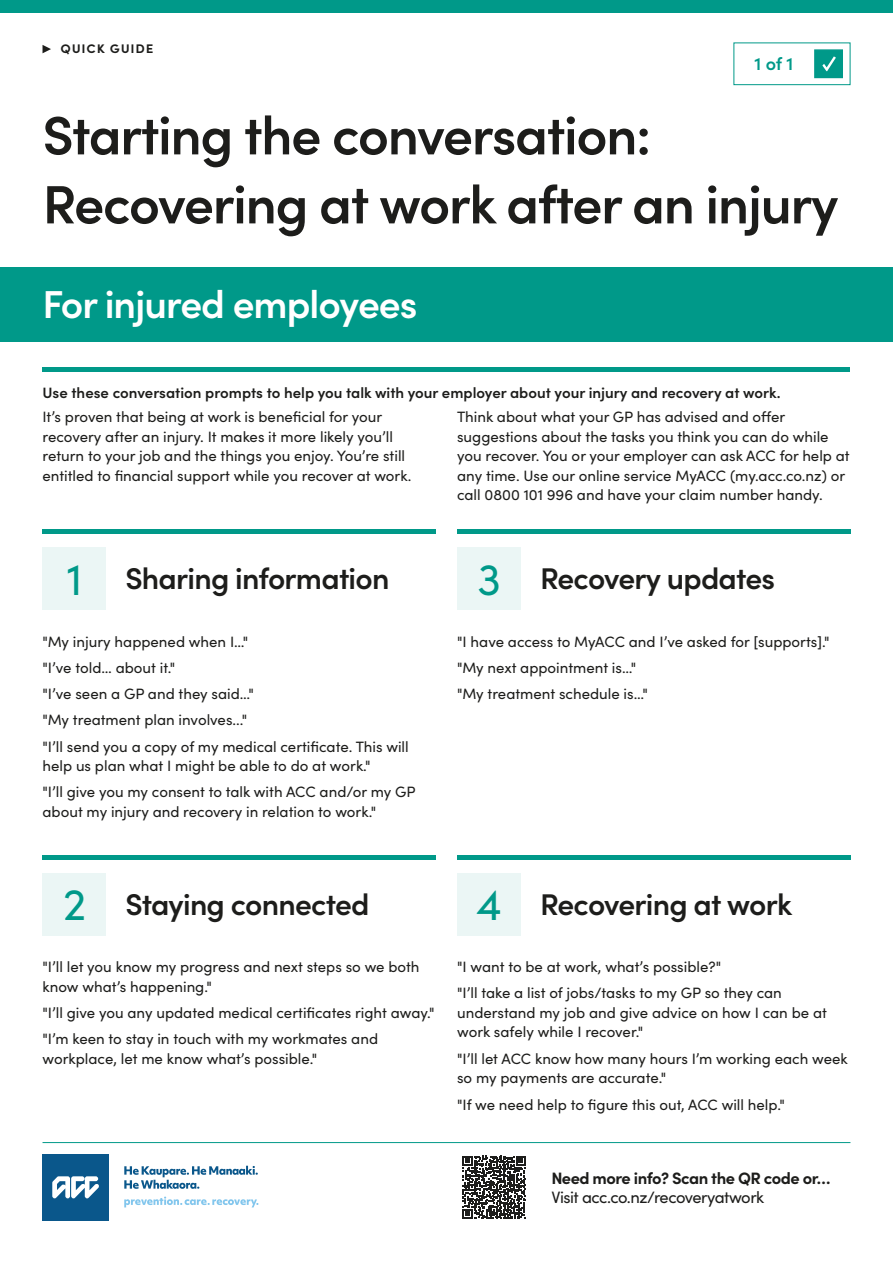
<style>
.page{position:relative;width:893px;height:1263px;background:#fff}
.page>*{position:absolute;margin:0;border:0;box-sizing:border-box;transform-origin:0 0}
.Main_Heading{font:600 54px/69px "Sofia Pro";letter-spacing:-.025em;color:#1d1d1b}
.Main_Heading-2{font:45px "Sofia Pro";color:#009989}
.Sub_Header_2{font:600 39px "Sofia Pro";letter-spacing:-.025em;color:#fff}
.Sub_Header_3{font:600 30px "Sofia Pro";letter-spacing:-.025em;color:#1d1d1b}
.t1{font:600 18px "Sofia Pro";color:#009989}
.t2{font:700 16.5px "Sofia Pro";letter-spacing:-.03em;color:#1d1d1b}
.t3{font:16.5px "Sofia Pro";letter-spacing:-.03em;color:#1d1d1b}
.Body_Copy_Black{font:15px/19.5px "Sofia Pro";color:#1d1d1b}
.Body_Copy_Black-2{font:600 15px "Sofia Pro";color:#1d1d1b}
.Body_Copy_Black-3{font:600 15px "Sofia Pro";letter-spacing:.05em;color:#1d1d1b}
</style>
<div class="page">
<div style="left:0;top:0;width:893px;height:12px;background:#009989"></div>
<div style="left:0;top:268px;width:893px;height:74px;background:#009989"></div>
<hr style="left:43px;top:530px;width:393px;height:4px;background:#009989">
<div style="left:43px;top:547px;width:63px;height:63px;background:#ebf6f5"></div>
<div style="left:43px;top:855px;width:393px;height:5px;background:#009989"></div>
<div style="left:43px;top:873px;width:63px;height:62px;background:#ebf6f5"></div>
<hr style="left:457px;top:530px;width:393px;height:4px;background:#009989">
<div style="left:457px;top:547px;width:64px;height:63px;background:#ebf6f5"></div>
<div style="left:457px;top:855px;width:393px;height:5px;background:#009989"></div>
<div style="left:457px;top:873px;width:64px;height:62px;background:#ebf6f5"></div>
<hr style="left:43px;top:368px;width:807px;height:4px;background:#009989">
<svg style="left:43px;top:45px;width:8px;height:8px"></svg>
<div style="left:814px;top:49px;width:29px;height:29px;background:#009989;border:2px solid #009989"></div>
<svg style="left:822px;top:56px;width:14px;height:15px"></svg>
<div style="left:733px;top:43px;width:117px;height:42px;border:1px solid #009989"></div>
<svg style="left:124px;top:1166px;width:134px;height:23px"></svg>
<div style="left:43px;top:1154px;width:66px;height:66px;background:#0a578b"></div>
<svg style="left:124px;top:1196px;width:134px;height:11px"></svg>
<svg style="left:52px;top:1176px;width:47px;height:22px"></svg>
<hr style="left:43px;top:1142px;width:807px;height:1px;background:#009989">
<svg style="left:463px;top:1156px;width:63px;height:63px"></svg>
<p class="Body_Copy_Black-3" style="left:61px;top:37px;width:94px">quick guide</p>
<p class="t1" style="left:754px;top:50px;width:40px">1 of 1</p>
<p class="Main_Heading" style="left:43px;top:97px;width:797px">Starting the conversation:<br>Recovering at work after an injury</p>
<p class="Sub_Header_2" style="left:43px;top:275px;width:377px">For injured employees</p>
<p class="Body_Copy_Black-2" style="left:43px;top:381px;width:740px">Use these conversation prompts to help you talk with your employer about your injury and recovery at work.</p>
<p class="Body_Copy_Black" style="left:43px;top:406px;width:370px">It’s proven that being at work is beneficial for your recovery after an injury. It makes it more likely you’ll return to your job and the things you enjoy. You’re still entitled to financial support while you recover at work.</p>
<p class="Body_Copy_Black" style="left:457px;top:406px;width:394px">Think about what your GP has advised and offer suggestions about the tasks you think you can do while you recover. You or your employer can ask ACC for help at any time. Use our online service MyACC (my.acc.co.nz) or call 0800 101 996 and have your claim number handy.</p>
<p class="Main_Heading-2" style="left:67px;top:546px;width:17px">1</p>
<p class="Sub_Header_3" style="left:125px;top:556px;width:265px">Sharing information</p>
<p class="Body_Copy_Black" style="left:43px;top:631px;width:207px">"My injury happened when I…"</p>
<p class="Body_Copy_Black" style="left:43px;top:657px;width:134px">"I’ve told… about it."</p>
<p class="Body_Copy_Black" style="left:43px;top:683px;width:213px">"I’ve seen a GP and they said…"</p>
<p class="Body_Copy_Black" style="left:43px;top:709px;width:206px">"My treatment plan involves..."</p>
<p class="Body_Copy_Black" style="left:43px;top:736px;width:368px">"I’ll send you a copy of my medical certificate. This will help us plan what I might be able to do at work."</p>
<p class="Body_Copy_Black" style="left:43px;top:781px;width:375px">"I’ll give you my consent to talk with ACC and/or my GP about my injury and recovery in relation to work."</p>
<p class="Main_Heading-2" style="left:478px;top:546px;width:25px">3</p>
<p class="Sub_Header_3" style="left:540px;top:556px;width:237px">Recovery updates</p>
<p class="Body_Copy_Black" style="left:457px;top:631px;width:374px">"I have access to MyACC and I’ve asked for [supports]."</p>
<p class="Body_Copy_Black" style="left:457px;top:657px;width:181px">"My next appointment is…"</p>
<p class="Body_Copy_Black" style="left:457px;top:683px;width:192px">"My treatment schedule is…"</p>
<p class="Main_Heading-2" style="left:63px;top:872px;width:25px">2</p>
<p class="Sub_Header_3" style="left:125px;top:882px;width:246px">Staying connected</p>
<p class="Body_Copy_Black" style="left:43px;top:956px;width:379px">"I’ll let you know my progress and next steps so we both know what’s happening."</p>
<p class="Body_Copy_Black" style="left:43px;top:1002px;width:394px">"I’ll give you any updated medical certificates right away."</p>
<p class="Body_Copy_Black" style="left:43px;top:1028px;width:337px">"I’m keen to stay in touch with my workmates and workplace, let me know what’s possible."</p>
<p class="Main_Heading-2" style="left:477px;top:872px;width:27px">4</p>
<p class="Sub_Header_3" style="left:540px;top:882px;width:254px">Recovering at work</p>
<p class="Body_Copy_Black" style="left:457px;top:956px;width:266px">"I want to be at work, what’s possible?"</p>
<p class="Body_Copy_Black" style="left:457px;top:983px;width:371px">"I’ll take a list of jobs/tasks to my GP so they can understand my job and give advice on how I can be at work safely while I recover."</p>
<p class="Body_Copy_Black" style="left:457px;top:1048px;width:392px">"I’ll let ACC know how many hours I’m working each week so my payments are accurate."</p>
<p class="Body_Copy_Black" style="left:457px;top:1094px;width:329px">"If we need help to figure this out, ACC will help."</p>
<p class="t2" style="left:551px;top:1165px;width:281px">Need more info? Scan the QR code or…</p>
<p class="t3" style="left:551px;top:1185px;width:214px">Visit acc.co.nz/recoveryatwork</p>
</div>
